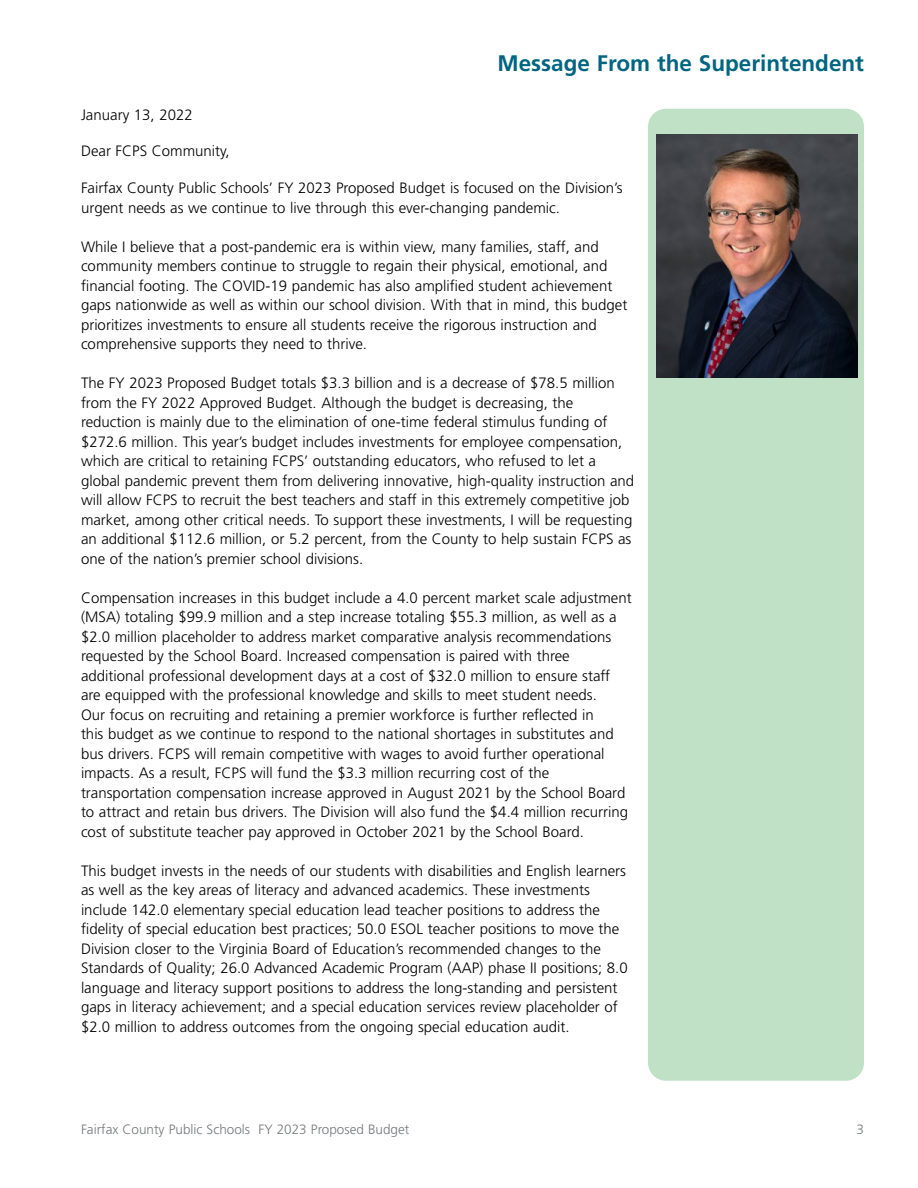
<style>
.page{position:relative;width:918px;height:1188px;background:#fff}
.page>*{position:absolute;margin:0;border:0;box-sizing:border-box;transform-origin:0 0}
.Page_Title_in_TOC{font:700 22.5px "Frutiger LT Std";color:#006580}
.Program_Text{font:300 15px/19.5px "Frutiger LT Std";color:#000}
.t1{font:300 13.5px "Frutiger LT Std";color:#75787b}
</style>
<div class="page">
<div style="left:648px;top:109px;width:216px;height:972px;background:#c1e1c6;border-radius:18px"></div>
<img style="left:656px;top:135px;width:201px;height:242px">
<h1 class="Page_Title_in_TOC" style="left:497px;top:50px;width:368px">Message From the Superintendent</h1>
<p class="Program_Text" style="left:81px;top:105px;width:113px">January 13, 2022</p>
<p class="Program_Text" style="left:81px;top:141px;width:150px">Dear FCPS Community,</p>
<p class="Program_Text" style="left:81px;top:178px;width:543px">Fairfax County Public Schools’ FY 2023 Proposed Budget is focused on the Division’s urgent needs as we continue to live through this ever-changing pandemic.</p>
<p class="Program_Text" style="left:81px;top:237px;width:548px">While I believe that a post-pandemic era is within view, many families, staff, and community members continue to struggle to regain their physical, emotional, and financial footing. The COVID-19 pandemic has also amplified student achievement gaps nationwide as well as within our school division. With that in mind, this budget prioritizes investments to ensure all students receive the rigorous instruction and comprehensive supports they need to thrive.</p>
<p class="Program_Text" style="left:81px;top:373px;width:555px">The FY 2023 Proposed Budget totals $3.3 billion and is a decrease of $78.5 million from the FY 2022 Approved Budget. Although the budget is decreasing, the reduction is mainly due to the elimination of one-time federal stimulus funding of $272.6 million. This year’s budget includes investments for employee compensation, which are critical to retaining FCPS’ outstanding educators, who refused to let a global pandemic prevent them from delivering innovative, high-quality instruction and will allow FCPS to recruit the best teachers and staff in this extremely competitive job market, among other critical needs. To support these investments, I will be requesting an additional $112.6 million, or 5.2 percent, from the County to help sustain FCPS as one of the nation’s premier school divisions.</p>
<p class="Program_Text" style="left:81px;top:588px;width:552px">Compensation increases in this budget include a 4.0 percent market scale adjustment (MSA) totaling $99.9 million and a step increase totaling $55.3 million, as well as a $2.0 million placeholder to address market comparative analysis recommendations requested by the School Board. Increased compensation is paired with three additional professional development days at a cost of $32.0 million to ensure staff are equipped with the professional knowledge and skills to meet student needs.<br>Our focus on recruiting and retaining a premier workforce is further reflected in<br>this budget as we continue to respond to the national shortages in substitutes and bus drivers. FCPS will remain competitive with wages to avoid further operational impacts. As a result, FCPS will fund the $3.3 million recurring cost of the transportation compensation increase approved in August 2021 by the School Board to attract and retain bus drivers. The Division will also fund the $4.4 million recurring cost of substitute teacher pay approved in October 2021 by the School Board.</p>
<p class="Program_Text" style="left:81px;top:861px;width:548px">This budget invests in the needs of our students with disabilities and English learners as well as the key areas of literacy and advanced academics. These investments include 142.0 elementary special education lead teacher positions to address the fidelity of special education best practices; 50.0 ESOL teacher positions to move the Division closer to the Virginia Board of Education’s recommended changes to the Standards of Quality; 26.0 Advanced Academic Program (AAP) phase II positions; 8.0 language and literacy support positions to address the long-standing and persistent gaps in literacy achievement; and a special education services review placeholder of $2.0 million to address outcomes from the ongoing special education audit.</p>
<p class="t1" style="left:81px;top:1122px;width:330px">Fairfax County Public Schools FY 2023 Proposed Budget</p>
<p class="t1" style="left:856px;top:1122px;width:9px">3</p>
</div>
